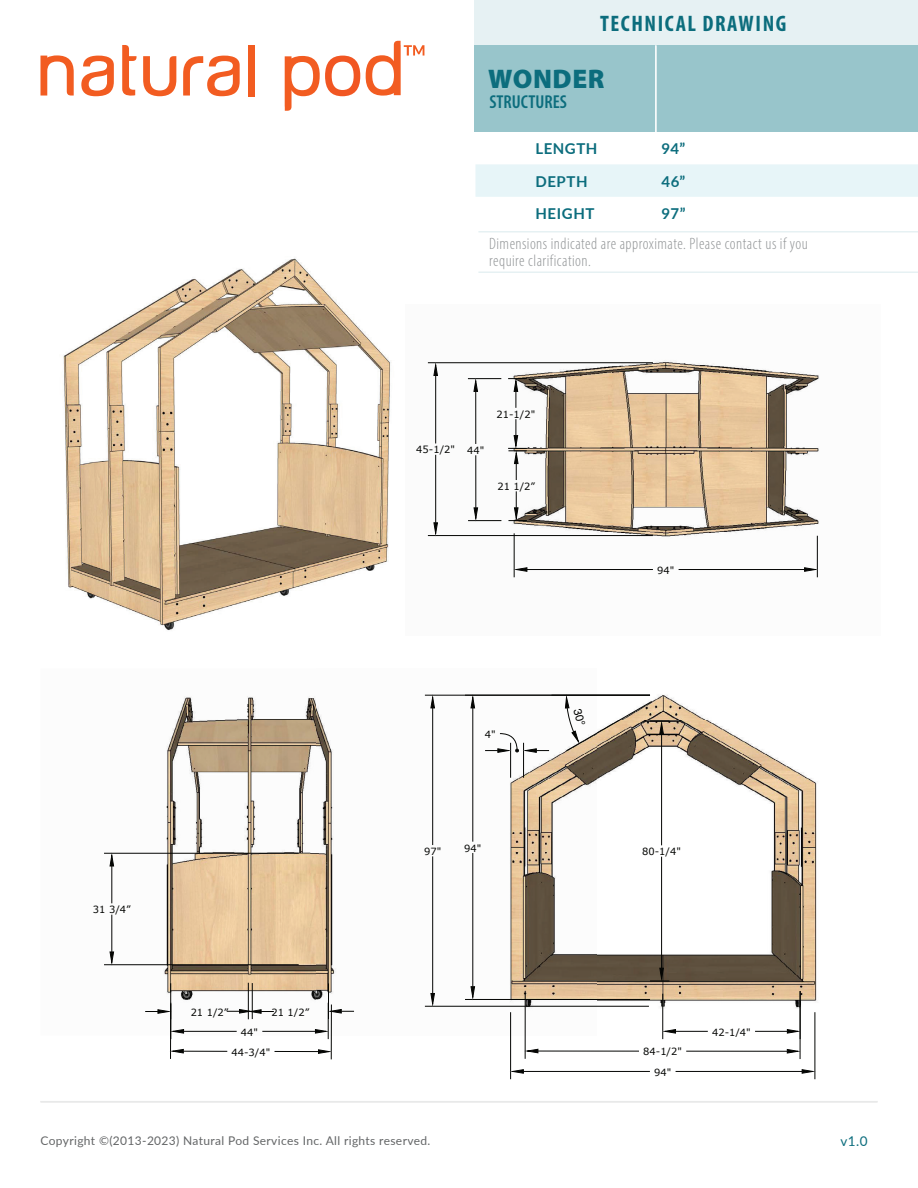
<style>
.page{position:relative;width:918px;height:1188px;background:#fff}
.page>*{position:absolute;margin:0;border:0;box-sizing:border-box;transform-origin:0 0}
.t1{font:900 27px "Myriad Pro";letter-spacing:.02em;color:#0c6d7d}
.t2{font:700 condensed 22.5px "Myriad Pro";letter-spacing:.07em;color:#0c6d7d}
.t3{font:600 condensed 18.75px "Myriad Pro";color:#0c6d7d}
.t4{font:300 condensed 16.5px/16.5px "Myriad Pro";letter-spacing:.025em;color:#939698}
.t5{font:700 15px "Lato";letter-spacing:.035em;color:#0c6d7d}
.t6{font:13.5px "Lato";color:#0c6d7d}
.t7{font:12px "Lato";letter-spacing:.03em;color:#636566}
.t8{font:9.9px "Verdana";color:#040503}
</style>
<div class="page">
<img style="left:104px;top:696px;width:213px;height:338px">
<img style="left:317px;top:694px;width:500px;height:341px">
<hr style="left:815px;top:1012px;width:1px;height:59px;background:#040503">
<hr style="left:510px;top:1012px;width:1px;height:59px;background:#040503">
<hr style="left:523px;top:1071px;width:279px;height:1px;background:#040503">
<svg style="left:801px;top:1069px;width:15px;height:10px"></svg>
<svg style="left:510px;top:1069px;width:14px;height:10px"></svg>
<hr style="left:473px;top:999px;width:177px;height:1px;background:#040503">
<hr style="left:472px;top:708px;width:1px;height:279px;background:#040503">
<svg style="left:465px;top:696px;width:10px;height:13px"></svg>
<svg style="left:465px;top:986px;width:10px;height:14px"></svg>
<hr style="left:433px;top:1006px;width:216px;height:1px;background:#040503">
<hr style="left:433px;top:695px;width:217px;height:1px;background:#040503">
<hr style="left:432px;top:708px;width:1px;height:285px;background:#040503">
<svg style="left:425px;top:993px;width:10px;height:14px"></svg>
<svg style="left:425px;top:695px;width:10px;height:14px"></svg>
<hr style="left:331px;top:1005px;width:1px;height:47px;background:#040503">
<hr style="left:170px;top:1004px;width:1px;height:47px;background:#040503">
<hr style="left:183px;top:1051px;width:136px;height:1px;background:#040503">
<svg style="left:318px;top:1049px;width:14px;height:10px"></svg>
<svg style="left:170px;top:1049px;width:14px;height:10px"></svg>
<hr style="left:184px;top:1031px;width:131px;height:1px;background:#040503">
<svg style="left:315px;top:983px;width:39px;height:56px"></svg>
<svg style="left:227px;top:983px;width:47px;height:36px"></svg>
<svg style="left:145px;top:983px;width:39px;height:56px"></svg>
<hr style="left:112px;top:853px;width:187px;height:1px;background:#040503">
<hr style="left:112px;top:964px;width:187px;height:1px;background:#040503">
<hr style="left:111px;top:866px;width:1px;height:86px;background:#040503">
<svg style="left:104px;top:853px;width:10px;height:14px"></svg>
<svg style="left:104px;top:951px;width:10px;height:14px"></svg>
<hr style="left:661px;top:734px;width:1px;height:234px;background:#040503">
<svg style="left:650px;top:967px;width:19px;height:15px"></svg>
<hr style="left:525px;top:991px;width:1px;height:60px;background:#040503">
<hr style="left:800px;top:991px;width:1px;height:60px;background:#040503">
<hr style="left:538px;top:1051px;width:249px;height:1px;background:#040503">
<svg style="left:525px;top:1048px;width:14px;height:11px"></svg>
<svg style="left:787px;top:1049px;width:14px;height:10px"></svg>
<hr style="left:662px;top:994px;width:1px;height:37px;background:#040503">
<hr style="left:676px;top:1031px;width:111px;height:1px;background:#040503">
<svg style="left:787px;top:1029px;width:14px;height:10px"></svg>
<svg style="left:662px;top:1029px;width:14px;height:10px"></svg>
<img style="left:427px;top:360px;width:392px;height:218px">
<hr style="left:817px;top:536px;width:1px;height:34px;background:#040503">
<hr style="left:514px;top:533px;width:1px;height:37px;background:#040503">
<hr style="left:527px;top:569px;width:278px;height:1px;background:#040503">
<svg style="left:804px;top:567px;width:14px;height:10px"></svg>
<svg style="left:514px;top:567px;width:14px;height:10px"></svg>
<hr style="left:436px;top:362px;width:217px;height:1px;background:#040503">
<hr style="left:436px;top:535px;width:217px;height:1px;background:#040503">
<hr style="left:435px;top:375px;width:1px;height:148px;background:#040503">
<svg style="left:428px;top:362px;width:10px;height:14px"></svg>
<svg style="left:428px;top:522px;width:10px;height:14px"></svg>
<hr style="left:475px;top:391px;width:1px;height:117px;background:#040503">
<svg style="left:468px;top:507px;width:33px;height:14px"></svg>
<svg style="left:468px;top:378px;width:33px;height:14px"></svg>
<hr style="left:516px;top:391px;width:1px;height:45px;background:#040503">
<svg style="left:508px;top:378px;width:19px;height:14px"></svg>
<hr style="left:516px;top:464px;width:1px;height:44px;background:#040503">
<svg style="left:508px;top:435px;width:19px;height:29px"></svg>
<svg style="left:508px;top:507px;width:19px;height:14px"></svg>
<img style="left:63px;top:258px;width:328px;height:373px">
<hr style="left:478px;top:231px;width:440px;height:1px;background:#e6f1f3">
<hr style="left:478px;top:272px;width:440px;height:1px;background:#e6f1f3">
<div style="left:476px;top:164px;width:442px;height:33px;background:#e7f5f8"></div>
<svg style="left:285px;top:41px;width:139px;height:70px"></svg>
<div style="left:248px;top:45px;width:7px;height:51px;background:#f25c21"></div>
<svg style="left:183px;top:56px;width:57px;height:40px"></svg>
<svg style="left:143px;top:56px;width:33px;height:40px"></svg>
<svg style="left:122px;top:45px;width:15px;height:51px"></svg>
<svg style="left:81px;top:56px;width:33px;height:40px"></svg>
<svg style="left:40px;top:55px;width:34px;height:41px"></svg>
<hr style="left:40px;top:1101px;width:838px;height:1px;background:#e8e9e9">
<div style="left:474px;top:45px;width:444px;height:87px;background:#98c5cb"></div>
<hr style="left:655px;top:45px;width:1px;height:90px;background:#fff">
<div style="left:474px;top:0;width:444px;height:45px;background:#e6f1f3"></div>
<svg style="left:485px;top:695px;width:184px;height:83px"></svg>
<h2 class="t2" style="left:600px;top:9px;width:188px">TECHNICAL DRAWING</h2>
<h1 class="t1" style="left:488px;top:61px;width:118px">WONDER</h1>
<h3 class="t3" style="left:489px;top:91px;width:79px">STRUCTURES</h3>
<h3 class="t5" style="left:536px;top:138px;width:64px">LENGTH</h3>
<h3 class="t5" style="left:662px;top:138px;width:25px">94”</h3>
<h3 class="t5" style="left:536px;top:170px;width:54px">DEPTH</h3>
<h3 class="t5" style="left:662px;top:170px;width:25px">46”</h3>
<h3 class="t5" style="left:536px;top:203px;width:60px">HEIGHT</h3>
<h3 class="t5" style="left:662px;top:203px;width:26px">97”</h3>
<h3 class="t4" style="left:489px;top:236px;width:320px">Dimensions indicated are approximate. Please contact us if you require clarification.</h3>
<p class="t8" style="left:93px;top:903px;width:39px">31 3/4”</p>
<p class="t8" style="left:191px;top:1006px;width:39px">21 1/2”</p>
<p class="t8" style="left:272px;top:1006px;width:39px">21 1/2”</p>
<p class="t8" style="left:241px;top:1026px;width:19px">44"</p>
<p class="t8" style="left:232px;top:1046px;width:40px">44-3/4"</p>
<p class="t8" style="left:416px;top:443px;width:70px">45-1/2" 44"</p>
<p class="t8" style="left:497px;top:408px;width:40px">21-1/2"</p>
<p class="t8" style="left:497px;top:480px;width:39px">21 1/2”</p>
<p class="t8" style="left:485px;top:728px;width:12px">4"</p>
<p class="t8" style="left:424px;top:845px;width:19px">97"</p>
<p class="t8" style="left:464px;top:842px;width:19px">94"</p>
<p class="t8" style="left:657px;top:564px;width:19px">94"</p>
<p class="t8" style="left:642px;top:845px;width:40px">80-1/4"</p>
<p class="t8" style="left:643px;top:1045px;width:40px">84-1/2"</p>
<p class="t8" style="left:654px;top:1066px;width:19px">94"</p>
<p class="t8" style="left:712px;top:1026px;width:40px">42-1/4"</p>
<p class="t7" style="left:40px;top:1132px;width:391px">Copyright ©(2013-2023) Natural Pod Services Inc. All rights reserved.</p>
<h3 class="t6" style="left:840px;top:1132px;width:29px">v1.0</h3>
</div>
